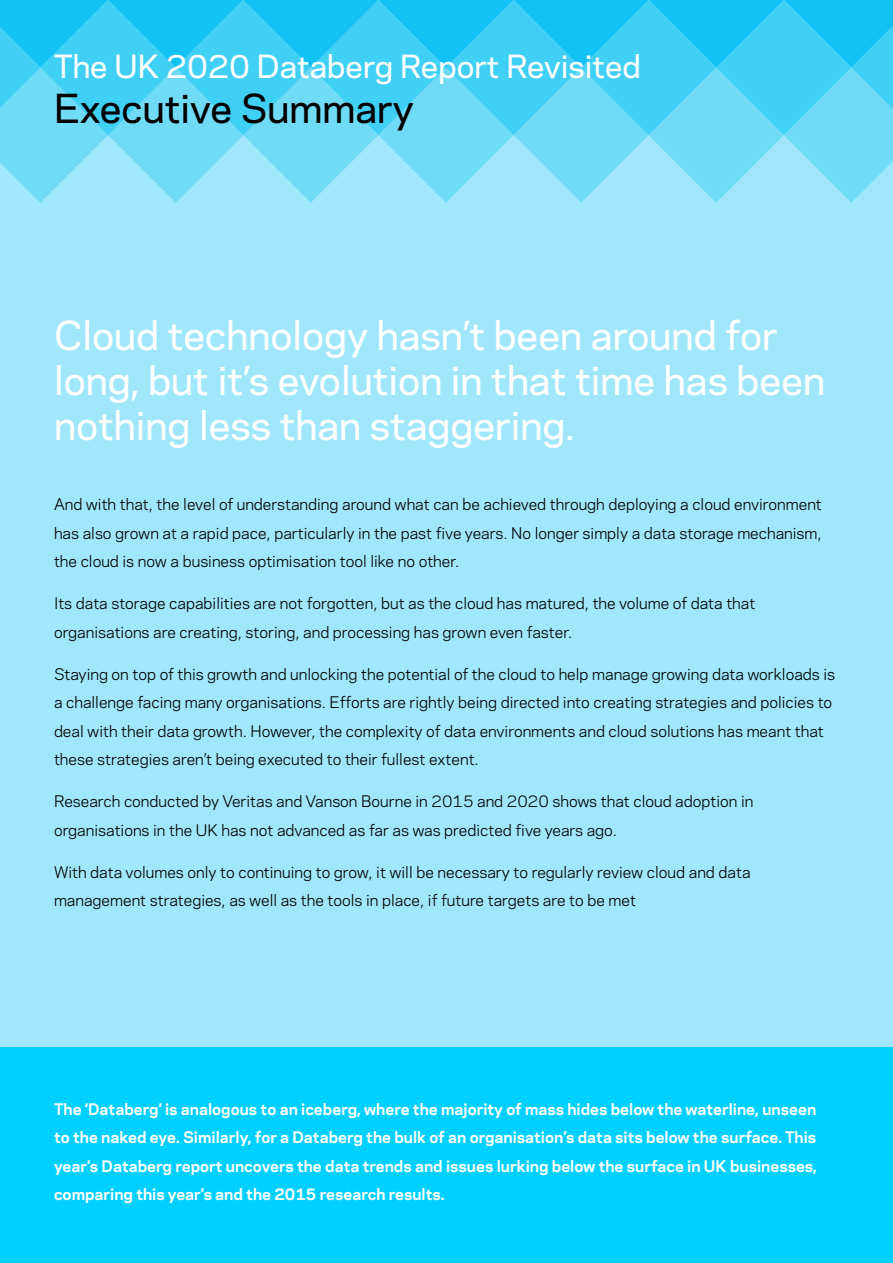
<style>
.page{position:relative;width:893px;height:1263px;background:#a0e7fb}
.page>*{position:absolute;margin:0;border:0;box-sizing:border-box;transform-origin:0 0}
.t1{font:500 37.5px/45px "Polaris";color:#fff}
.t2{font:500 37.5px "Polaris";color:#000}
.t3{font:500 30px "Polaris";color:#fff}
.t4{font:15px/28.5px "Polaris";color:#000}
.t5{font:700 15px/28.5px "Polaris";color:#fff;text-align:justify}
</style>
<div class="page">
<svg style="left:0;top:0;width:893px;height:203px"></svg>
<div style="left:0;top:1047px;width:893px;height:216px;background:#00d0ff"></div>
<h2 class="t3" style="left:54px;top:44px;width:588px">The UK 2020 Databerg Report Revisited</h2>
<h1 class="t2" style="left:54px;top:80px;width:361px">Executive Summary</h1>
<h1 class="t1" style="left:54px;top:311px;width:773px">Cloud technology hasn’t been around for long, but it’s evolution in that time has been nothing less than staggering.</h1>
<p class="t4" style="left:54px;top:489px;width:769px;text-align:justify">And with that, the level of understanding around what can be achieved through deploying a cloud environment has also grown at a rapid pace, particularly in the past five years. No longer simply a data storage mechanism, the cloud is now a business optimisation tool like no other.</p>
<p class="t4" style="left:54px;top:588px;width:703px">Its data storage capabilities are not forgotten, but as the cloud has matured, the volume of data that organisations are creating, storing, and processing has grown even faster.</p>
<p class="t4" style="left:54px;top:659px;width:783px">Staying on top of this growth and unlocking the potential of the cloud to help manage growing data workloads is a challenge facing many organisations. Efforts are rightly being directed into creating strategies and policies to deal with their data growth. However, the complexity of data environments and cloud solutions has meant that these strategies aren’t being executed to their fullest extent.</p>
<p class="t4" style="left:54px;top:786px;width:701px">Research conducted by Veritas and Vanson Bourne in 2015 and 2020 shows that cloud adoption in organisations in the UK has not advanced as far as was predicted five years ago.</p>
<p class="t4" style="left:54px;top:857px;width:698px">With data volumes only to continuing to grow, it will be necessary to regularly review cloud and data management strategies, as well as the tools in place, if future targets are to be met</p>
<p class="t5" style="left:54px;top:1094px;width:765px">The ‘Databerg’ is analogous to an iceberg, where the majority of mass hides below the waterline, unseen to the naked eye. Similarly, for a Databerg the bulk of an organisation’s data sits below the surface. This year’s Databerg report uncovers the data trends and issues lurking below the surface in UK businesses, comparing this year’s and the 2015 research results.</p>
</div>
